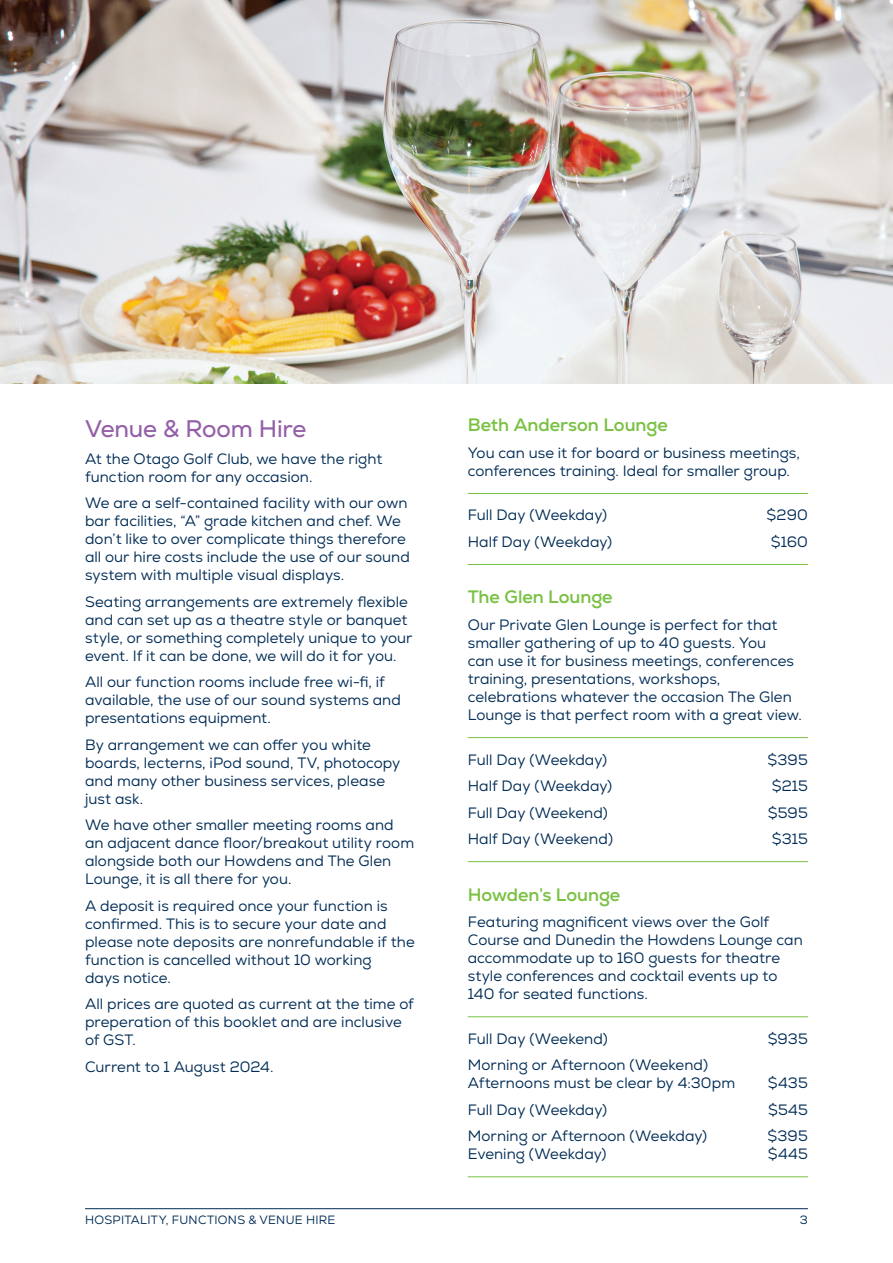
<style>
.page{position:relative;width:893px;height:1263px;background:#fff}
.page>*{position:absolute;margin:0;border:0;box-sizing:border-box;transform-origin:0 0}
.t1{font:24px "Nexa";letter-spacing:-.01em;color:#9460a8}
.t2{font:700 18px "Nexa";color:#79c142}
.t3{font:15px/18px "Nexa";letter-spacing:.005em;color:#002c55}
.t4{font:12px "Nexa";letter-spacing:.02em;color:#002c55}
</style>
<div class="page">
<img style="left:0;top:0;width:893px;height:383px">
<hr style="left:85px;top:1208px;width:723px;height:1px;background:#002c55">
<hr style="left:468px;top:493px;width:340px;height:1px;background:#79c142">
<hr style="left:468px;top:564px;width:340px;height:1px;background:#79c142">
<hr style="left:468px;top:737px;width:340px;height:1px;background:#79c142">
<hr style="left:468px;top:861px;width:340px;height:1px;background:#79c142">
<hr style="left:468px;top:1016px;width:340px;height:1px;background:#79c142">
<hr style="left:468px;top:1176px;width:340px;height:1px;background:#79c142">
<p class="t1" style="left:85px;top:414px;width:223px">Venue &amp; Room Hire</p>
<p class="t3" style="left:85px;top:450px;width:299px">At the Otago Golf Club, we have the right function room for any occasion.</p>
<p class="t3" style="left:85px;top:494px;width:326px">We are a self-contained facility with our own bar facilities, “A” grade kitchen and chef. We don’t like to over complicate things therefore all our hire costs include the use of our sound system with multiple visual displays.</p>
<p class="t3" style="left:85px;top:593px;width:329px">Seating arrangements are extremely flexible and can set up as a theatre style or banquet style, or something completely unique to your event. If it can be done, we will do it for you.</p>
<p class="t3" style="left:85px;top:673px;width:317px">All our function rooms include free wi-fi, if available, the use of our sound systems and presentations equipment.</p>
<p class="t3" style="left:85px;top:736px;width:317px">By arrangement we can offer you white boards, lecterns, iPod sound, TV, photocopy and many other business services, please just ask.</p>
<p class="t3" style="left:85px;top:816px;width:331px">We have other smaller meeting rooms and an adjacent dance floor/breakout utility room alongside both our Howdens and The Glen Lounge, it is all there for you.</p>
<p class="t3" style="left:85px;top:897px;width:331px">A deposit is required once your function is confirmed. This is to secure your date and please note deposits are nonrefundable if the function is cancelled without 10 working<br>days notice.</p>
<p class="t3" style="left:85px;top:995px;width:330px">All prices are quoted as current at the time of preperation of this booklet and are inclusive of GST.</p>
<p class="t3" style="left:85px;top:1058px;width:190px">Current to 1 August 2024.</p>
<p class="t2" style="left:468px;top:414px;width:202px">Beth Anderson Lounge</p>
<p class="t3" style="left:468px;top:444px;width:334px">You can use it for board or business meetings, conferences training. Ideal for smaller group.</p>
<p class="t3" style="left:468px;top:506px;width:141px">Full Day (Weekday)</p>
<p class="t3" style="left:767px;top:506px;width:43px">$290</p>
<p class="t3" style="left:468px;top:533px;width:146px">Half Day (Weekday)</p>
<p class="t3" style="left:771px;top:533px;width:39px">$160</p>
<p class="t2" style="left:468px;top:586px;width:146px">The Glen Lounge</p>
<p class="t3" style="left:468px;top:616px;width:336px">Our Private Glen Lounge is perfect for that smaller gathering of up to 40 guests. You<br>can use it for business meetings, conferences training, presentations, workshops, celebrations whatever the occasion The Glen Lounge is that perfect room with a great view.</p>
<p class="t3" style="left:468px;top:750px;width:141px">Full Day (Weekday)</p>
<p class="t3" style="left:767px;top:750px;width:42px">$395</p>
<p class="t3" style="left:468px;top:777px;width:146px">Half Day (Weekday)</p>
<p class="t3" style="left:772px;top:777px;width:38px">$215</p>
<p class="t3" style="left:468px;top:803px;width:142px">Full Day (Weekend)</p>
<p class="t3" style="left:768px;top:803px;width:42px">$595</p>
<p class="t3" style="left:468px;top:830px;width:147px">Half Day (Weekend)</p>
<p class="t3" style="left:772px;top:830px;width:37px">$315</p>
<p class="t2" style="left:468px;top:883px;width:154px">Howden’s Lounge</p>
<p class="t3" style="left:468px;top:913px;width:337px">Featuring magnificent views over the Golf Course and Dunedin the Howdens Lounge can accommodate up to 160 guests for theatre style conferences and cocktail events up to 140 for seated functions.</p>
<p class="t3" style="left:468px;top:1030px;width:142px">Full Day (Weekend)</p>
<p class="t3" style="left:768px;top:1030px;width:42px">$935</p>
<p class="t3" style="left:468px;top:1056px;width:269px">Morning or Afternoon (Weekend)<br>Afternoons must be clear by 4:30pm</p>
<p class="t3" style="left:768px;top:1074px;width:42px">$435</p>
<p class="t3" style="left:468px;top:1101px;width:141px">Full Day (Weekday)</p>
<p class="t3" style="left:768px;top:1101px;width:41px">$545</p>
<p class="t3" style="left:468px;top:1127px;width:241px">Morning or Afternoon (Weekday)</p>
<p class="t3" style="left:767px;top:1127px;width:42px">$395</p>
<p class="t3" style="left:468px;top:1145px;width:140px">Evening (Weekday)</p>
<p class="t3" style="left:768px;top:1145px;width:42px">$445</p>
<p class="t4" style="left:85px;top:1213px;width:252px">HOSPITALITY, FUNCTIONS &amp; VENUE HIRE</p>
<p class="t4" style="left:800px;top:1213px;width:10px">3</p>
</div>
